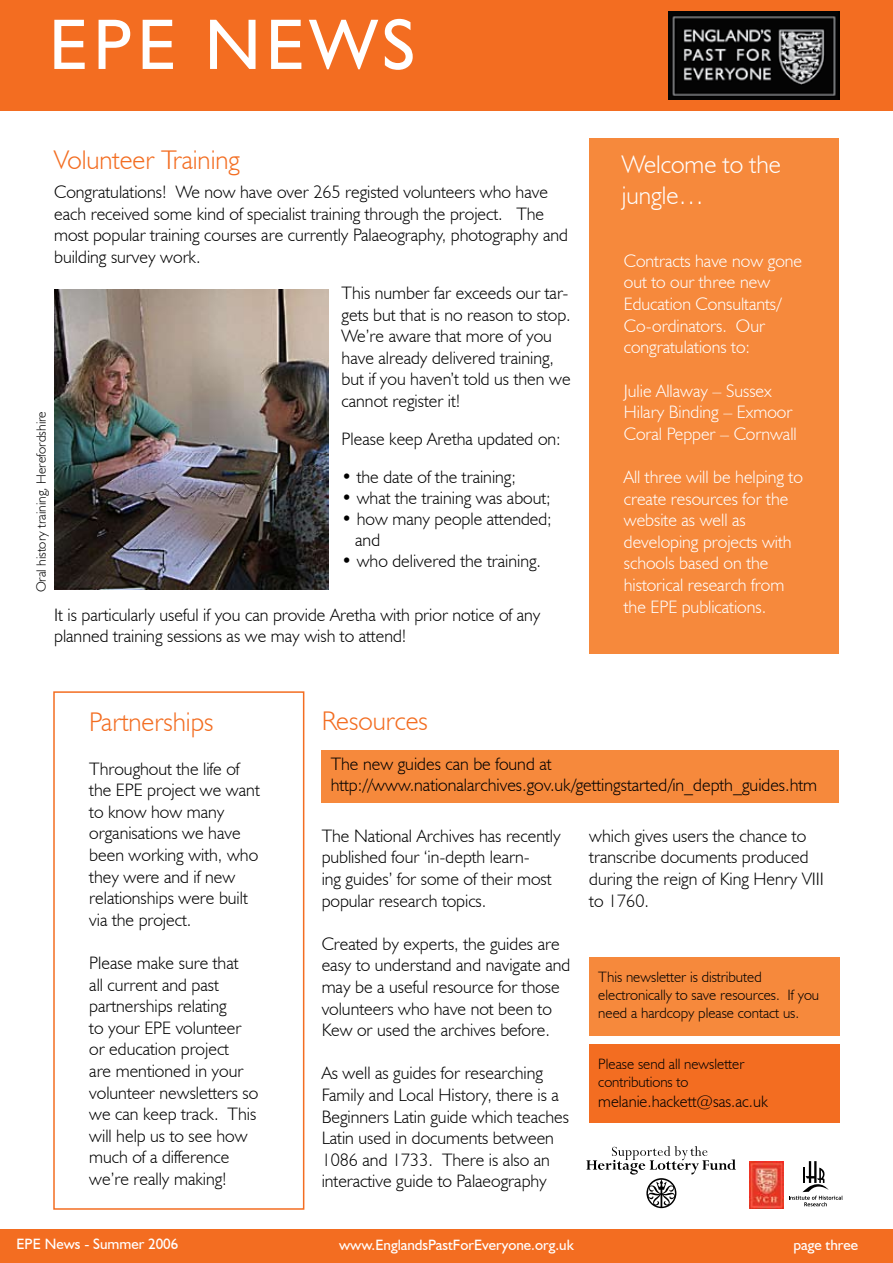
<style>
.page{position:relative;width:893px;height:1263px;background:#fff}
.page>*{position:absolute;margin:0;border:0;box-sizing:border-box;transform-origin:0 0}
.t1{font:72px "Humanist 521 BT";letter-spacing:.07em;color:#fff}
.t2{font:300 27px "Humanist 521 BT";color:#f36d21}
.t3{font:300 25.5px/30.6px "Humanist 521 BT";color:#fff}
.t4{font:300 18px/21.6px "Humanist 521 BT";color:#000}
.t5{font:300 18px/21.6px "Humanist 521 BT";color:#fff}
.t6{font:300 16.5px "Humanist 521 BT";color:#000}
.t7{font:300 15px/18px "Humanist 521 BT";color:#000}
.t8{font:15px "Humanist 521 BT";color:#fff}
.t9{font:300 13.5px "Humanist 521 BT";color:#000}
</style>
<div class="page">
<img style="left:54px;top:289px;width:275px;height:301px">
<div style="left:0;top:0;width:893px;height:110px;background:#f36d21"></div>
<img style="left:669px;top:11px;width:171px;height:89px">
<div style="left:0;top:1229px;width:893px;height:34px;background:#f36d21"></div>
<div style="left:589px;top:138px;width:250px;height:515px;background:#f6893c"></div>
<svg style="left:789px;top:1161px;width:54px;height:45px"></svg>
<svg style="left:586px;top:1146px;width:150px;height:62px"></svg>
<img style="left:750px;top:1161px;width:34px;height:48px">
<div style="left:589px;top:957px;width:251px;height:78px;background:#f6893c"></div>
<div style="left:589px;top:1044px;width:251px;height:78px;background:#f36d21"></div>
<div style="left:53px;top:691px;width:251px;height:519px;border:2px solid #f36d21"></div>
<div style="left:322px;top:750px;width:517px;height:52px;background:#f6893c"></div>
<h1 class="t1" style="left:49px;top:0;width:368px">EPE NEWS</h1>
<h2 class="t2" style="left:54px;top:143px;width:187px">Volunteer Training</h2>
<p class="t4" style="left:54px;top:181px;width:515px">Congratulations! We now have over 265 registed volunteers who have each received some kind of specialist training through the project. The most popular training courses are currently Palaeography, photography and building survey work.</p>
<p class="t4" style="left:342px;top:282px;width:231px">This number far exceeds our tar&shy;gets but that is no reason to stop.<br>We’re aware that more of you have already delivered training, but if you haven’t told us then we cannot register it!</p>
<p class="t4" style="left:342px;top:428px;width:221px">Please keep Aretha updated on:</p>
<p class="t4" style="left:342px;top:465px;width:176px">• the date of the training;</p>
<p class="t4" style="left:342px;top:486px;width:211px">• what the training was about;</p>
<p class="t4" style="left:355px;top:508px;width:198px;line-height:21px;text-indent:-14px">• how many people attended; and</p>
<p class="t4" style="left:342px;top:549px;width:201px">• who delivered the training.</p>
<p class="t4" style="left:54px;top:603px;width:488px">It is particularly useful if you can provide Aretha with prior notice of any planned training sessions as we may wish to attend!</p>
<p class="t9" style="left:33px;top:592px;width:183px;rotate:-90deg">Oral history training, Herefordshire</p>
<h3 class="t3" style="left:622px;top:149px;width:161px">Welcome to the jungle…</h3>
<p class="t5" style="left:624px;top:250px;width:180px">Contracts have now gone out to our three new<br>Education Consultants/<br>Co-ordinators. Our congratulations to:</p>
<p class="t5" style="left:624px;top:379px;width:174px">Julie Allaway – Sussex<br>Hilary Binding – Exmoor<br>Coral Pepper – Cornwall</p>
<p class="t5" style="left:624px;top:466px;width:181px">All three will be helping to create resources for the website as well as developing projects with schools based on the historical research from the EPE publications.</p>
<h2 class="t2" style="left:89px;top:705px;width:126px">Partnerships</h2>
<p class="t4" style="left:89px;top:757px;width:172px">Throughout the life of the EPE project we want to know how many organisations we have been working with, who they were and if new relationships were built via the project.</p>
<p class="t4" style="left:89px;top:952px;width:171px">Please make sure that<br>all current and past partnerships relating<br>to your EPE volunteer or education project<br>are mentioned in your volunteer newsletters so we can keep track. This will help us to see how much of a difference we’re really making!</p>
<h2 class="t2" style="left:322px;top:704px;width:108px">Resources</h2>
<p class="t4" style="left:331px;top:752px;width:488px">The new guides can be found at http://www.nationalarchives.gov.uk/gettingstarted/in_depth_guides.htm</p>
<p class="t4" style="left:322px;top:824px;width:241px">The National Archives has recently published four ‘in-depth learn-<br>ing guides’ for some of their most popular research topics.</p>
<p class="t4" style="left:322px;top:932px;width:250px">Created by experts, the guides are easy to understand and navigate and may be a useful resource for those volunteers who have not been to Kew or used the archives before.</p>
<p class="t4" style="left:322px;top:1062px;width:249px">As well as guides for researching Family and Local History, there is a Beginners Latin guide which teaches Latin used in documents between 1086 and 1733. There is also an interactive guide to Palaeography</p>
<p class="t4" style="left:589px;top:824px;width:236px">which gives users the chance to transcribe documents produced during the reign of King Henry VIII to 1760.</p>
<p class="t7" style="left:598px;top:968px;width:222px">This newsletter is distributed electronically to save resources. If you need a hardcopy please contact us.</p>
<p class="t7" style="left:598px;top:1055px;width:148px">Please send all newsletter contributions to</p>
<p class="t6" style="left:598px;top:1091px;width:171px">melanie.hackett@sas.ac.uk</p>
<p class="t8" style="left:16px;top:1235px;width:163px">EPE News - Summer 2006</p>
<p class="t8" style="left:339px;top:1235px;width:236px">www.EnglandsPastForEveryone.org.uk</p>
<p class="t8" style="left:793px;top:1236px;width:66px">page three</p>
</div>
